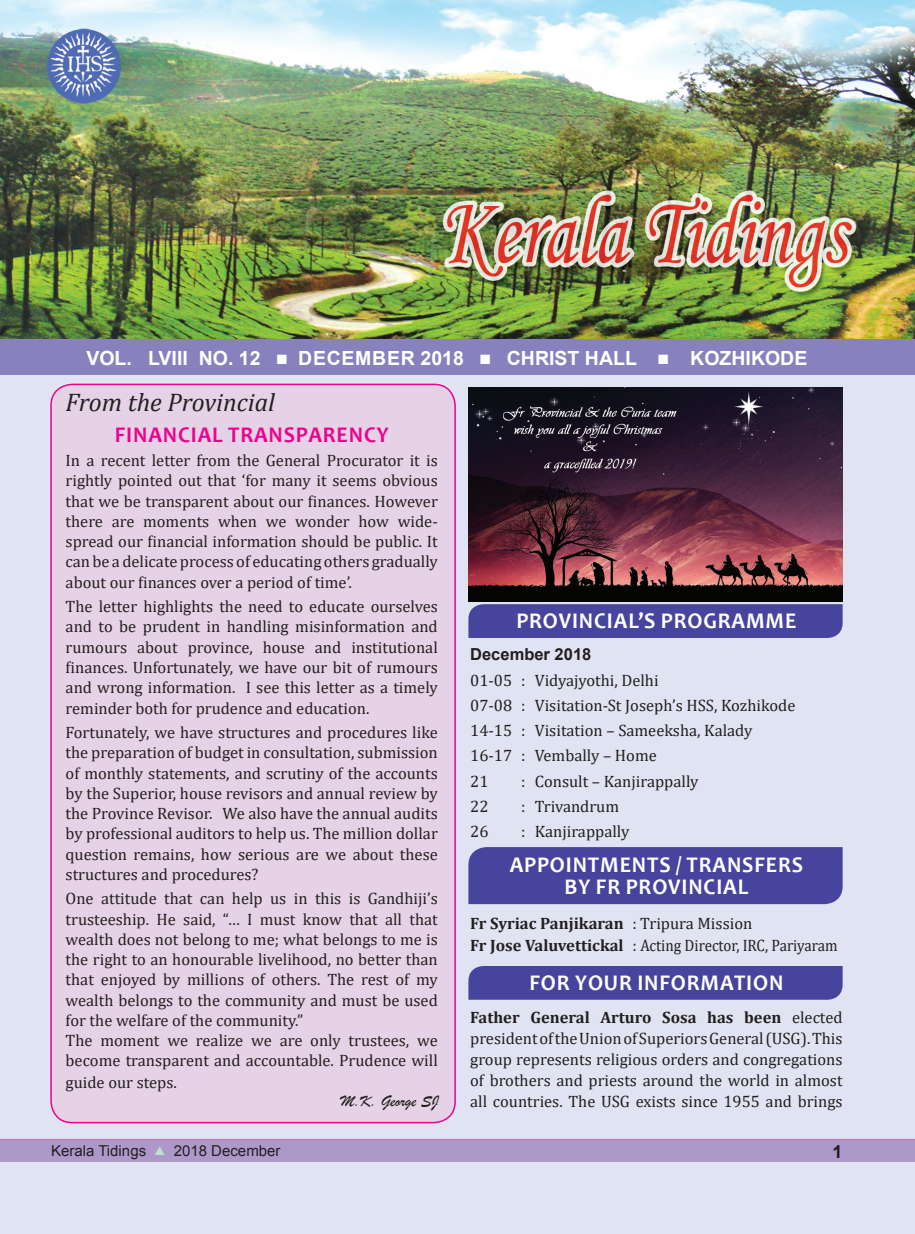
<style>
.page{position:relative;width:915px;height:1234px;background:#fff}
.page>*{position:absolute;margin:0;border:0;box-sizing:border-box;transform-origin:0 0}
.t1{font:italic 25.5px "Cambria";color:#231f20}
.t2{font:700 22.5px/21.8px "Candara";letter-spacing:.04em;color:#fff;text-align:center;scale:.96 1}
.t3{font:700 22.5px "Candara";letter-spacing:.04em;color:#ed028c;scale:.96 1}
.t4{font:700 19.5px "Arial";color:#fff}
.t5{font:700 19.5px "Arial";letter-spacing:.035em;color:#fff}
.t6{font:700 18px "Arial";color:#231f20}
.t7{font:16.5px/20.2px "Cambria";color:#231f20;text-align:justify}
.t8{font:16.5px "Brush Script";color:#231f20}
.t9{font:700 16.5px "Arial";color:#231f20}
.t10{font:15px "Arial";color:#231f20}
.s1{font-weight:700}
.s2{font-family:"Dixieland";font-size:12px;color:#c5decc}
</style>
<div class="page">
<img style="left:0;top:0;width:914px;height:339px">
<div style="left:0;top:364px;width:914px;height:869px;background:#e0e4f2"></div>
<div style="left:468px;top:966px;width:374px;height:33px;background:#46449c"></div>
<div style="left:468px;top:604px;width:374px;height:33px;background:#46449c"></div>
<div style="left:468px;top:847px;width:374px;height:56px;background:#46449c"></div>
<div style="left:51px;top:384px;width:404px;height:738px;background:#e6d2e6;border-radius:21px"></div>
<div style="left:50px;top:383px;width:405px;height:740px;border:2px solid #ed028c;border-radius:21px"></div>
<div style="left:0;top:339px;width:914px;height:36px;background:#8781bd"></div>
<img style="left:468px;top:387px;width:374px;height:214px">
<div style="left:0;top:1138px;width:914px;height:23px;background:#ac99c9"></div>
<hr style="left:0;top:1138px;width:914px;height:2px;background:#c37eb5">
<p class="t4" style="left:86px;top:345px;width:176px">VOL. LVIII NO. 12</p>
<p class="t5" style="left:298px;top:345px;width:167px">DECEMBER 2018</p>
<p class="t4" style="left:506px;top:345px;width:131px">CHRIST HALL</p>
<p class="t4" style="left:690px;top:345px;width:118px">KOZHIKODE</p>
<h1 class="t1" style="left:66px;top:384px;width:211px">From the Provincial</h1>
<h2 class="t3" style="left:115px;top:420px;width:287px">FINANCIAL TRANSPARENCY</h2>
<p class="t7" style="left:66px;top:450px;width:373px">In a recent letter from the General Procurator it is rightly pointed out that ‘for many it seems obvious that we be transparent about our finances. However there are moments when we wonder how wide&shy;spread our financial information should be public. It can be a delicate process of educating others gradually about our finances over a period of time’.</p>
<p class="t7" style="left:66px;top:596px;width:373px">The letter highlights the need to educate ourselves and to be prudent in handling misinformation and rumours about province, house and institutional finances. Unfortunately, we have our bit of rumours and wrong information. I see this letter as a timely reminder both for prudence and education.</p>
<p class="t7" style="left:66px;top:722px;width:373px">Fortunately, we have structures and procedures like the preparation of budget in consultation, submission of monthly statements, and scrutiny of the accounts by the Superior, house revisors and annual review by the Province Revisor. We also have the annual audits by professional auditors to help us. The million dollar question remains, how serious are we about these structures and procedures?</p>
<p class="t7" style="left:66px;top:888px;width:373px;text-align:left">One attitude that can help us in this is Gandhiji’s trusteeship. He said, “… I must know that all that wealth does not belong to me; what belongs to me is the right to an honourable livelihood, no better than that enjoyed by millions of others. The rest of my wealth belongs to the community and must be used for the welfare of the community.”<br>The moment we realize we are only trustees, we become transparent and accountable. Prudence will guide our steps.</p>
<p class="t8" style="left:341px;top:1090px;width:98px">M.K. George SJ</p>
<h2 class="t2" style="left:516px;top:609px;width:293px">PROVINCIAL’S PROGRAMME</h2>
<p class="t9" style="left:470px;top:642px;width:123px">December 2018</p>
<p class="t7" style="left:470px;top:667px;width:327px;line-height:25.2px;text-align:left">01-05 : Vidyajyothi, Delhi<br>07-08 : Visitation-St Joseph’s HSS, Kozhikode<br>14-15 : Visitation – Sameeksha, Kalady<br>16-17 : Vembally – Home<br>21</p>
<p class="t7" style="left:521px;top:770px;width:179px">: Consult – Kanjirappally</p>
<p class="t7" style="left:470px;top:796px;width:20px">22</p>
<p class="t7" style="left:521px;top:796px;width:99px">: Trivandrum</p>
<p class="t7" style="left:470px;top:821px;width:20px">26</p>
<p class="t7" style="left:521px;top:821px;width:110px">: Kanjirappally</p>
<h2 class="t2" style="left:509px;top:853px;width:307px">APPOINTMENTS / TRANSFERS<br>BY FR PROVINCIAL</h2>
<p class="t7" style="left:470px;top:911px;width:368px;line-height:22.2px"><span class="s1">Fr Syriac Panjikaran</span> : Tripura Mission<br><span class="s1">Fr Jose Valuvettickal</span> : Acting Director, IRC, Pariyaram</p>
<h2 class="t2" style="left:529px;top:970px;width:266px">FOR YOUR INFORMATION</h2>
<p class="t7" style="left:470px;top:1006px;width:374px;line-height:21px"><span class="s1">Father General Arturo Sosa has been</span> elected president of the Union of Superiors General (USG). This group represents religious orders and congregations of brothers and priests around the world in almost all countries. The USG exists since 1955 and brings</p>
<p class="t10" style="left:51px;top:1140px;width:231px">Kerala Tidings <span class="s2">s</span> 2018 December</p>
<p class="t6" style="left:832px;top:1139px;width:12px">1</p>
</div>
